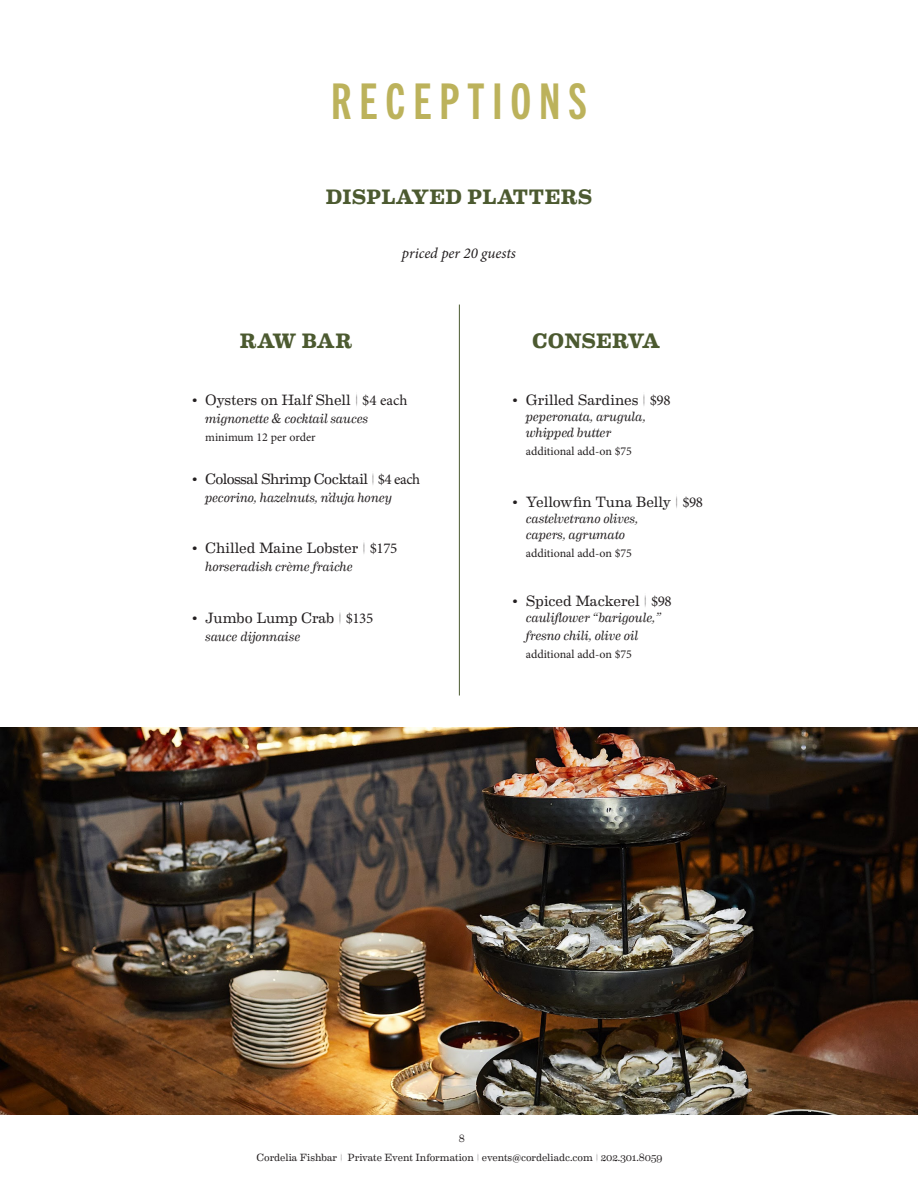
<style>
.page{position:relative;width:918px;height:1188px;background:#fff}
.page>*{position:absolute;margin:0;border:0;box-sizing:border-box;transform-origin:0 0}
.Page_Titles{font:49.5px "Trade Gothic Next LT Pro Bd Cm";letter-spacing:.16em;color:#bcb25b}
.H2-subheade-center{font:700 21px "Eames Century Modern";letter-spacing:.015em;color:#4c5a30}
.t1{font:15px "Eames Century Modern";letter-spacing:-.01em;color:#231f20}
.t2{font:15px "Eames Century Modern";letter-spacing:-.035em;color:#231f20}
.t3{font:italic 15px "Minion Pro";letter-spacing:-.005em;color:#211d1e}
.t4{font:italic 13.5px/16.2px "Eames Century Modern";letter-spacing:-.005em;color:#231f20}
.t5{font:12px "Minion Pro";color:#231f20}
.t6{font:10.5px/19.4px "Eames Century Modern";letter-spacing:-.005em;color:#231f20;text-align:center}
.s1{font-family:"Averia Serif Libre"}
.s2{font-family:"Minion Pro"}
</style>
<div class="page">
<img style="left:0;top:728px;width:918px;height:387px">
<hr style="left:459px;top:305px;width:1px;height:391px;background:#4c5a30">
<p class="Page_Titles" style="left:331px;top:68px;width:257px">RECEPTIONS</p>
<p class="H2-subheade-center" style="left:326px;top:181px;width:268px">DISPLAYED PLATTERS</p>
<p class="H2-subheade-center" style="left:240px;top:325px;width:114px">RAW BAR</p>
<p class="t3" style="left:402px;top:243px;width:116px">priced per 20 guests</p>
<p class="H2-subheade-center" style="left:532px;top:325px;width:130px">CONSERVA</p>
<p class="t1" style="left:192px;top:389px;width:217px"><span class="s1">•</span> Oysters on Half Shell | <span class="s2">$4 each</span></p>
<p class="t4" style="left:205px;top:409px;width:164px">mignonette &amp; cocktail sauces</p>
<p class="t5" style="left:205px;top:429px;width:112px">minimum 12 per order</p>
<p class="t2" style="left:192px;top:467px;width:230px"><span class="s1">•</span> Colossal Shrimp Cocktail | <span class="s2">$4 each</span></p>
<p class="t4" style="left:205px;top:488px;width:188px">pecorino, hazelnuts, n’duja honey</p>
<p class="t1" style="left:192px;top:537px;width:207px"><span class="s1">•</span> Chilled Maine Lobster | <span class="s2">$175</span></p>
<p class="t4" style="left:205px;top:558px;width:149px">horseradish crème fraiche</p>
<p class="t1" style="left:192px;top:607px;width:183px"><span class="s1">•</span> Jumbo Lump Crab | <span class="s2">$135</span></p>
<p class="t4" style="left:205px;top:627px;width:97px">sauce dijonnaise</p>
<p class="t1" style="left:512px;top:389px;width:160px"><span class="s1">•</span> Grilled Sardines | <span class="s2">$98</span></p>
<p class="t4" style="left:526px;top:407px;width:122px">peperonata, arugula, whipped butter</p>
<p class="t5" style="left:526px;top:443px;width:108px">additional add-on $75</p>
<p class="t1" style="left:512px;top:491px;width:192px"><span class="s1">•</span> Yellowfin Tuna Belly | <span class="s2">$98</span></p>
<p class="t4" style="left:526px;top:510px;width:114px">castelvetrano olives, capers, agrumato</p>
<p class="t5" style="left:526px;top:546px;width:108px">additional add-on $75</p>
<p class="t1" style="left:512px;top:589px;width:161px"><span class="s1">•</span> Spiced Mackerel | <span class="s2">$98</span></p>
<p class="t4" style="left:526px;top:607px;width:137px;line-height:18px">cauliflower “barigoule,” fresno chili, olive oil</p>
<p class="t5" style="left:526px;top:646px;width:108px">additional add-on $75</p>
<p class="t6" style="left:257px;top:1128px;width:407px">8<br>Cordelia Fishbar | Private Event Information | events@cordeliadc.com | 202.301.8059</p>
</div>
